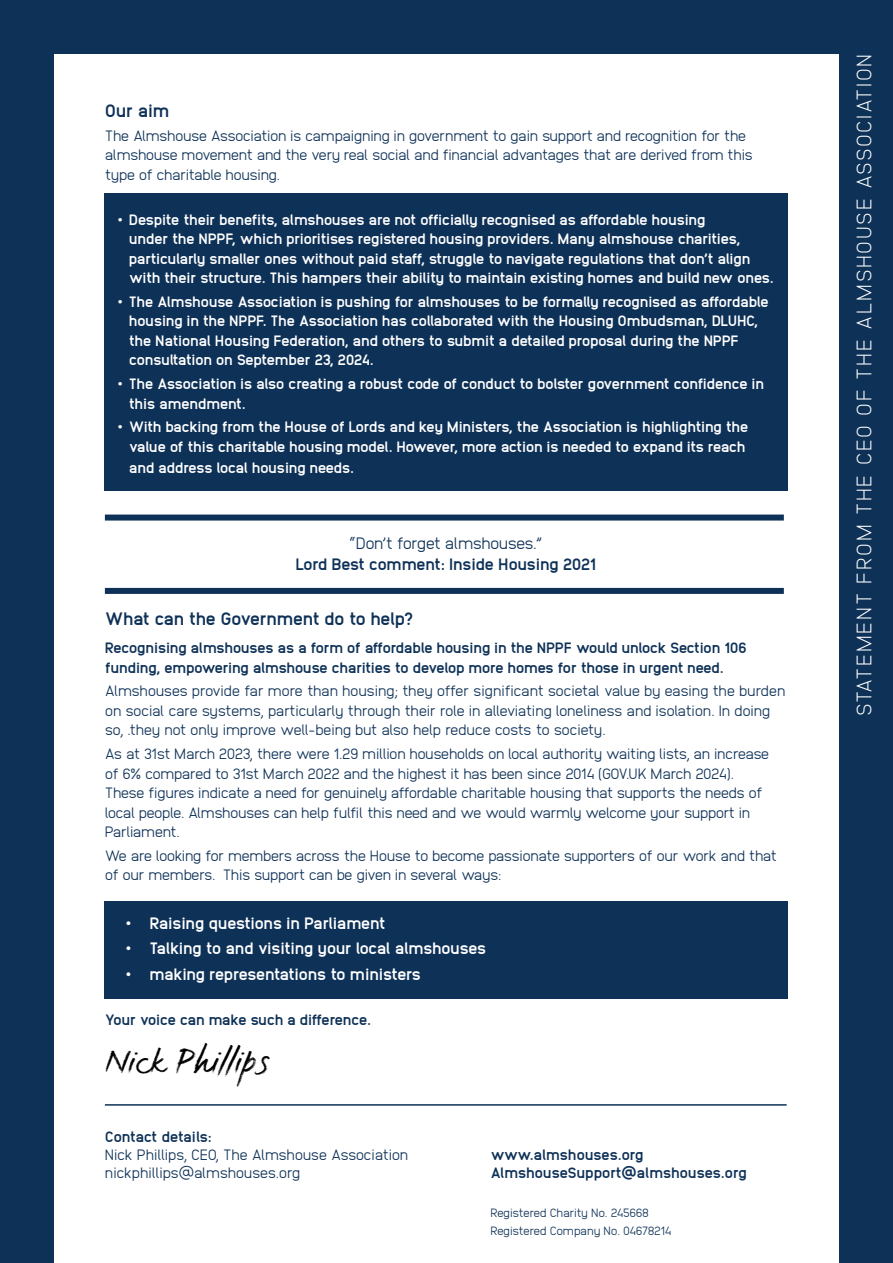
<style>
.page{position:relative;width:893px;height:1263px;background:#0e3157}
.page>*{position:absolute;margin:0;border:0;box-sizing:border-box;transform-origin:0 0}
.t1{font:36px "FS Sammy";color:#000}
.t2{font:200 21px "Anodina";letter-spacing:.07em;color:#fff}
.t3{font:800 18px "Anodina";letter-spacing:-.03em;color:#0e3157}
.t4{font:800 16.5px "Anodina";letter-spacing:-.04em;color:#fff}
.t5{font:800 16.5px "Anodina";letter-spacing:-.04em;color:#0e3157}
.t6{font:300 16.5px "Anodina";letter-spacing:-.04em;color:#0e3157}
.t7{font:300 15px/19.5px "Anodina";letter-spacing:-.04em;color:#0e3157}
.t8{font:800 15px/19.5px "Anodina";letter-spacing:-.04em;color:#fff}
.t9{font:800 15px/18px "Anodina";letter-spacing:-.04em;color:#0e3157}
.t10{font:300 12px/18px "Anodina";letter-spacing:-.03em;color:#0e3157}
</style>
<div class="page">
<div style="left:54px;top:54px;width:785px;height:1209px;background:#fff"></div>
<div style="left:104px;top:193px;width:684px;height:298px;background:#0e3157"></div>
<hr style="left:105px;top:1104px;width:682px;height:2px;background:#0e3157">
<div style="left:105px;top:514px;width:679px;height:6px;background:#0e3157"></div>
<div style="left:105px;top:588px;width:679px;height:6px;background:#0e3157"></div>
<div style="left:104px;top:901px;width:684px;height:98px;background:#0e3157"></div>
<p class="t3" style="left:105px;top:98px;width:66px">Our aim</p>
<p class="t7" style="left:105px;top:125px;width:650px">The Almshouse Association is campaigning in government to gain support and recognition for the almshouse movement and the very real social and financial advantages that are derived from this type of charitable housing.</p>
<p class="t8" style="left:129px;top:209px;width:646px;text-indent:-11px">• Despite their benefits, almshouses are not officially recognised as affordable housing<br>under the NPPF, which prioritises registered housing providers. Many almshouse charities, particularly smaller ones without paid staff, struggle to navigate regulations that don’t align with their structure. This hampers their ability to maintain existing homes and build new ones.</p>
<p class="t8" style="left:129px;top:291px;width:642px;text-indent:-11px">• The Almshouse Association is pushing for almshouses to be formally recognised as affordable housing in the NPPF. The Association has collaborated with the Housing Ombudsman, DLUHC, the National Housing Federation, and others to submit a detailed proposal during the NPPF consultation on September 23, 2024.</p>
<p class="t8" style="left:129px;top:374px;width:637px;text-indent:-11px">• The Association is also creating a robust code of conduct to bolster government confidence in this amendment.</p>
<p class="t8" style="left:118px;top:417px;width:632px;text-align:center">• With backing from the House of Lords and key Ministers, the Association is highlighting the value of this charitable housing model. However, more action is needed to expand its reach</p>
<p class="t8" style="left:129px;top:457px;width:227px">and address local housing needs.</p>
<p class="t6" style="left:349px;top:531px;width:195px">“Don’t forget almshouses.”</p>
<p class="t5" style="left:295px;top:552px;width:302px">Lord Best comment: Inside Housing 2021</p>
<p class="t3" style="left:105px;top:606px;width:310px">What can the Government do to help?</p>
<p class="t9" style="left:105px;top:637px;width:644px;line-height:19.5px">Recognising almshouses as a form of affordable housing in the NPPF would unlock Section 106 funding, empowering almshouse charities to develop more homes for those in urgent need.</p>
<p class="t7" style="left:105px;top:681px;width:682px">Almshouses provide far more than housing; they offer significant societal value by easing the burden on social care systems, particularly through their role in alleviating loneliness and isolation. In doing so, .they not only improve well-being but also help reduce costs to society.</p>
<p class="t7" style="left:105px;top:743px;width:666px">As at 31st March 2023, there were 1.29 million households on local authority waiting lists, an increase of 6% compared to 31st March 2022 and the highest it has been since 2014 (GOV.UK March 2024).<br>These figures indicate a need for genuinely affordable charitable housing that supports the needs of local people. Almshouses can help fulfil this need and we would warmly welcome your support in Parliament.</p>
<p class="t7" style="left:105px;top:845px;width:674px">We are looking for members across the House to become passionate supporters of our work and that of our members. This support can be given in several ways:</p>
<p class="t4" style="left:125px;top:911px;width:262px">• Raising questions in Parliament</p>
<p class="t4" style="left:125px;top:936px;width:362px">• Talking to and visiting your local almshouses</p>
<p class="t4" style="left:125px;top:962px;width:297px">• making representations to ministers</p>
<p class="t9" style="left:105px;top:1010px;width:268px">Your voice can make such a difference.</p>
<h1 class="t1" style="left:105px;top:1039px;width:166px">Nick Phillips</h1>
<p class="t9" style="left:105px;top:1127px;width:109px">Contact details:</p>
<p class="t7" style="left:105px;top:1145px;width:305px;line-height:18px">Nick Phillips, CEO, The Almshouse Association nickphillips@almshouses.org</p>
<p class="t9" style="left:490px;top:1145px;width:258px">www.almshouses.org<br>AlmshouseSupport@almshouses.org</p>
<p class="t10" style="left:490px;top:1204px;width:183px">Registered Charity No. 245668<br>Registered Company No. 04678214</p>
<h2 class="t2" style="left:849px;top:716px;width:664px;rotate:-90deg">STATEMENT FROM THE CEO OF THE ALMSHOUSE ASSOCIATION</h2>
</div>
